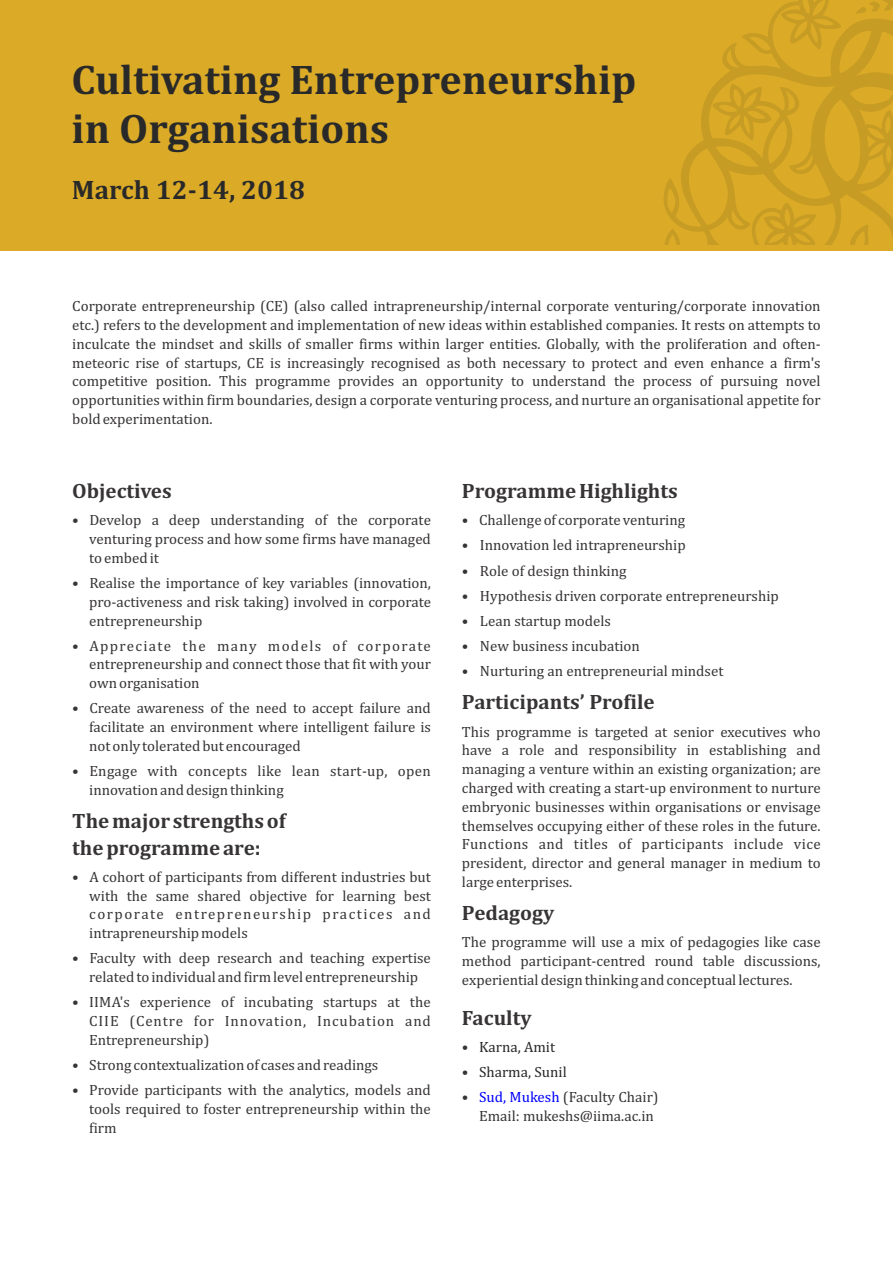
<style>
.page{position:relative;width:893px;height:1263px;background:#fff}
.page>*{position:absolute;margin:0;border:0;box-sizing:border-box;transform-origin:0 0}
.t1{font:700 42px/49.2px "Cambria";color:#292929}
.t2{font:700 27px "Cambria";color:#292929}
.t3{font:700 21px/26.4px "Cambria";color:#373435}
.t4{font:15px/18.8px "Cambria";color:#373435;text-align:justify}
.t5{font:15px/18.8px "Cambria";letter-spacing:.02em;color:#373435}
.t6{font:15px "Cambria";color:#292929}
.s1{color:#373435}
.s2{color:#00f}
</style>
<div class="page">
<div style="left:0;top:0;width:893px;height:251px;background:#dbab28"></div>
<svg style="left:664px;top:0;width:228px;height:245px"></svg>
<h1 class="t1" style="left:71px;top:57px;width:567px">Cultivating Entrepreneurship in Organisations</h1>
<h2 class="t2" style="left:72px;top:178px;width:235px">March 12-14, 2018</h2>
<p class="t4" style="left:72px;top:298px;width:750px">Corporate entrepreneurship (CE) (also called intrapreneurship/internal corporate venturing/corporate innovation etc.) refers to the development and implementation of new ideas within established companies. It rests on attempts to inculcate the mindset and skills of smaller firms within larger entities. Globally, with the proliferation and often&shy;meteoric rise of startups, CE is increasingly recognised as both necessary to protect and even enhance a firm's competitive position. This programme provides an opportunity to understand the process of pursuing novel opportunities within firm boundaries, design a corporate venturing process, and nurture an organisational appetite for bold experimentation.</p>
<h3 class="t3" style="left:72px;top:479px;width:101px">Objectives</h3>
<p class="t4" style="left:89px;top:511px;width:343px;text-indent:-17px">• Develop a deep understanding of the corporate venturing process and how some firms have managed to embed it</p>
<p class="t4" style="left:89px;top:574px;width:343px;text-indent:-17px">• Realise the importance of key variables (innovation, pro-activeness and risk taking) involved in corporate entrepreneurship</p>
<p class="t4" style="left:89px;top:637px;width:343px;text-indent:-17px">• Appreciate the many models of corporate entrepreneurship and connect those that fit with your own organisation</p>
<p class="t4" style="left:89px;top:700px;width:343px;text-indent:-17px">• Create awareness of the need to accept failure and facilitate an environment where intelligent failure is not only tolerated but encouraged</p>
<p class="t5" style="left:89px;top:763px;width:343px;text-indent:-17px">• Engage with concepts like lean start-up, open innovation and design thinking</p>
<h3 class="t3" style="left:72px;top:809px;width:215px">The major strengths of the programme are:</h3>
<p class="t4" style="left:89px;top:868px;width:343px;text-indent:-17px">• A cohort of participants from different industries but with the same shared objective for learning best corporate entrepreneurship practices and intrapreneurship models</p>
<p class="t4" style="left:72px;top:950px;width:360px;text-align:center">• Faculty with deep research and teaching expertise related to individual and firm level entrepreneurship</p>
<p class="t4" style="left:89px;top:994px;width:343px;text-indent:-17px">• IIMA's experience of incubating startups at the CIIE (Centre for Innovation, Incubation and Entrepreneurship)</p>
<p class="t4" style="left:72px;top:1056px;width:308px">• Strong contextualization of cases and readings</p>
<p class="t4" style="left:89px;top:1082px;width:343px;text-indent:-17px">• Provide participants with the analytics, models and tools required to foster entrepreneurship within the firm</p>
<h3 class="t3" style="left:462px;top:479px;width:217px">Programme Highlights</h3>
<p class="t4" style="left:462px;top:512px;width:225px">• Challenge of corporate venturing</p>
<p class="t4" style="left:462px;top:537px;width:225px">• Innovation led intrapreneurship</p>
<p class="t4" style="left:462px;top:562px;width:166px">• Role of design thinking</p>
<p class="t4" style="left:462px;top:587px;width:318px">• Hypothesis driven corporate entrepreneurship</p>
<p class="t4" style="left:462px;top:612px;width:151px">• Lean startup models</p>
<p class="t4" style="left:462px;top:637px;width:179px">• New business incubation</p>
<p class="t4" style="left:462px;top:663px;width:263px">• Nurturing an entrepreneurial mindset</p>
<h3 class="t3" style="left:462px;top:690px;width:194px">Participants’ Profile</h3>
<p class="t4" style="left:462px;top:723px;width:360px">This programme is targeted at senior executives who have a role and responsibility in establishing and managing a venture within an existing organization; are charged with creating a start-up environment to nurture embryonic businesses within organisations or envisage themselves occupying either of these roles in the future.<br>Functions and titles of participants include vice president, director and general manager in medium to large enterprises.</p>
<h3 class="t3" style="left:462px;top:901px;width:94px">Pedagogy</h3>
<p class="t4" style="left:462px;top:934px;width:360px">The programme will use a mix of pedagogies like case method participant-centred round table discussions, experiential design thinking and conceptual lectures.</p>
<h3 class="t3" style="left:462px;top:1006px;width:71px">Faculty</h3>
<p class="t6" style="left:462px;top:1040px;width:95px"><span class="s1">•</span> Karna, Amit</p>
<p class="t6" style="left:462px;top:1065px;width:106px"><span class="s1">•</span> Sharma, Sunil</p>
<p class="t4" style="left:479px;top:1088px;width:181px;text-indent:-17px">• <span class="s2">Sud, Mukesh</span> (Faculty Chair)<br>Email: mukeshs@iima.ac.in</p>
</div>
